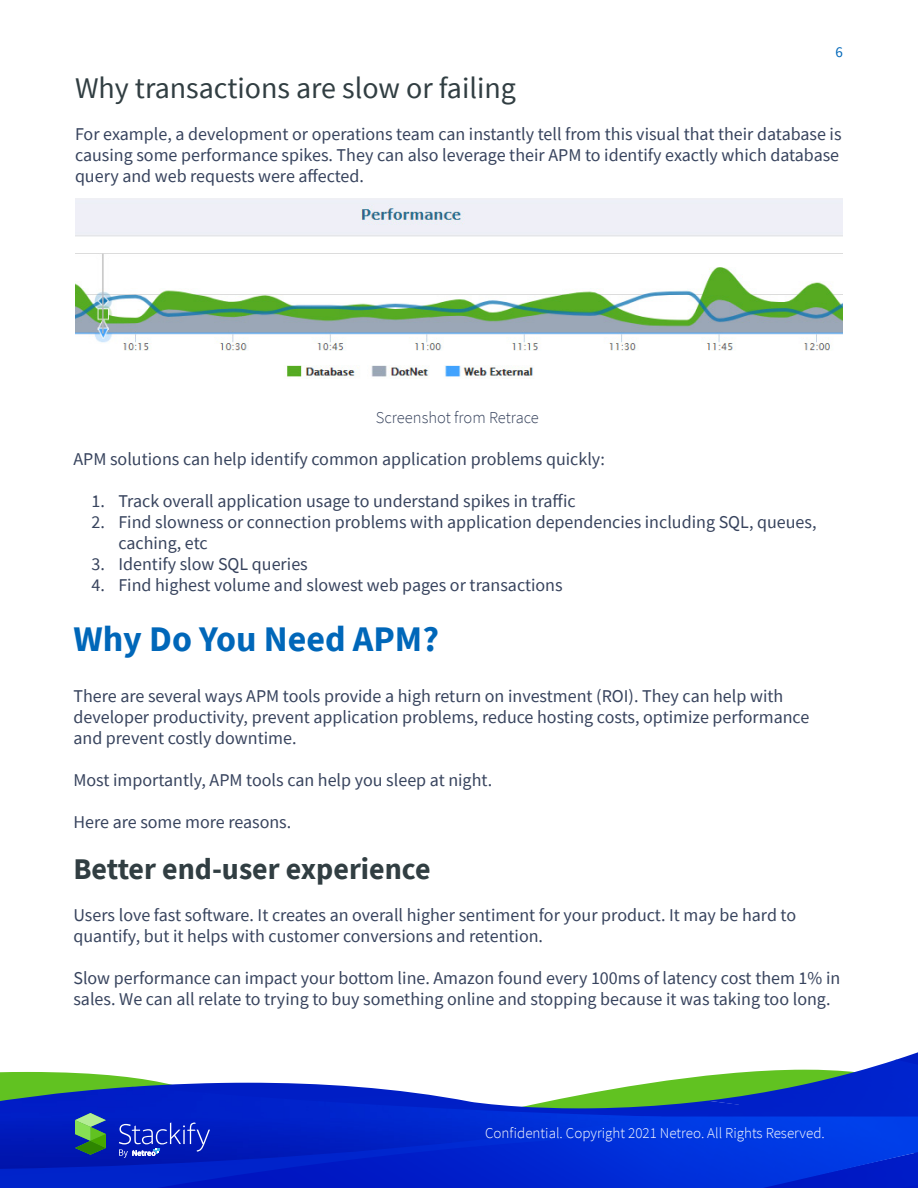
<style>
.page{position:relative;width:918px;height:1188px;background:#fff}
.page>*{position:absolute;margin:0;border:0;box-sizing:border-box;transform-origin:0 0}
.t1{font:700 36px "Source Sans Pro";color:#0067b9}
.t2{font:30px "Source Sans Pro";color:#313e42}
.t3{font:700 30px "Source Sans Pro";color:#313e42}
.t4{font:18px/21px "Source Sans Pro";color:#37435d}
.t5{font:300 16.5px "Source Sans Pro";color:#37435d}
.t6{font:300 15px "Source Sans Pro";color:#fff}
.t7{font:15px "Source Sans Pro";color:#0067b9}
</style>
<div class="page">
<svg style="left:0;top:1072px;width:164px;height:15px"></svg>
<img style="left:895px;top:1052px;width:23px;height:8px">
<img style="left:663px;top:1060px;width:255px;height:57px">
<img style="left:131px;top:1083px;width:609px;height:34px">
<img style="left:0;top:1117px;width:918px;height:71px">
<img style="left:155px;top:1137px;width:763px;height:51px">
<img style="left:0;top:1087px;width:663px;height:82px">
<svg style="left:75px;top:1113px;width:31px;height:42px"></svg>
<svg style="left:119px;top:1122px;width:91px;height:36px;background:#263cc3"></svg>
<img style="left:75px;top:198px;width:768px;height:181px">
<p class="t7" style="left:836px;top:42px;width:9px">6</p>
<h2 class="t2" style="left:75px;top:68px;width:442px">Why transactions are slow or failing</h2>
<p class="t4" style="left:75px;top:123px;width:768px">For example, a development or operations team can instantly tell from this visual that their database is causing some performance spikes. They can also leverage their APM to identify exactly which database query and web requests were affected.</p>
<p class="t5" style="left:376px;top:408px;width:165px">Screenshot from Retrace</p>
<p class="t4" style="left:73px;top:449px;width:533px">APM solutions can help identify common application problems quickly:</p>
<p class="t4" style="left:91px;top:491px;width:486px">1. Track overall application usage to understand spikes in traffic</p>
<p class="t4" style="left:118px;top:512px;width:700px;text-indent:-27px">2. Find slowness or connection problems with application dependencies including SQL, queues, caching, etc</p>
<p class="t4" style="left:91px;top:554px;width:218px">3. Identify slow SQL queries</p>
<p class="t4" style="left:91px;top:575px;width:473px">4. Find highest volume and slowest web pages or transactions</p>
<h1 class="t1" style="left:73px;top:615px;width:367px">Why Do You Need APM?</h1>
<p class="t4" style="left:73px;top:686px;width:737px">There are several ways APM tools provide a high return on investment (ROI). They can help with developer productivity, prevent application problems, reduce hosting costs, optimize performance and prevent costly downtime.</p>
<p class="t4" style="left:73px;top:770px;width:420px">Most importantly, APM tools can help you sleep at night.</p>
<p class="t4" style="left:73px;top:812px;width:219px">Here are some more reasons.</p>
<h2 class="t3" style="left:73px;top:849px;width:359px">Better end-user experience</h2>
<p class="t4" style="left:73px;top:905px;width:724px">Users love fast software. It creates an overall higher sentiment for your product. It may be hard to quantify, but it helps with customer conversions and retention.</p>
<p class="t4" style="left:73px;top:968px;width:768px">Slow performance can impact your bottom line. Amazon found every 100ms of latency cost them 1% in sales. We can all relate to trying to buy something online and stopping because it was taking too long.</p>
<p class="t6" style="left:485px;top:1123px;width:341px">Confidential. Copyright 2021 Netreo. All Rights Reserved.</p>
</div>
